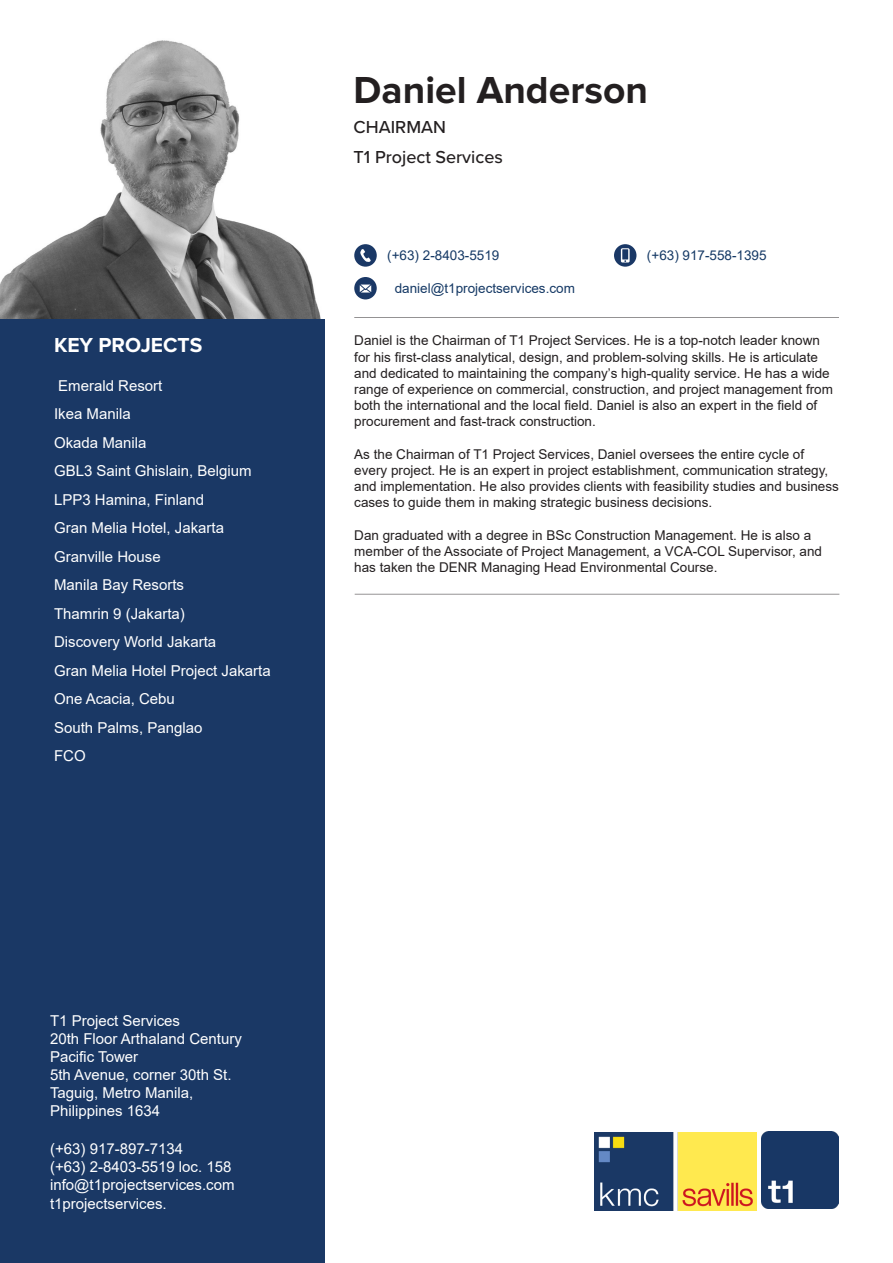
<style>
.page{position:relative;width:893px;height:1263px;background:#fff}
.page>*{position:absolute;margin:0;border:0;box-sizing:border-box;transform-origin:0 0}
.t1{font:700 39px "Proxima Nova";color:#231f20}
.t2{font:700 21px "Proxima Nova";color:#fff}
.t3{font:500 18px "Proxima Nova";color:#231f20}
.t4{font:15px/18px "Arial";color:#fff}
.t5{font:13.5px/16.2px "Arial";color:#231f20}
.t6{font:13.5px "Arial";color:#153965}
</style>
<div class="page">
<div style="left:0;top:317px;width:325px;height:946px;background:#1a3865"></div>
<hr style="left:354px;top:317px;width:485px;height:1px;background:#231f20">
<hr style="left:355px;top:594px;width:484px;height:1px;background:#231f20">
<img style="left:594px;top:1133px;width:162px;height:77px">
<svg style="left:354px;top:277px;width:23px;height:22px"></svg>
<svg style="left:614px;top:244px;width:22px;height:23px"></svg>
<img style="left:0;top:40px;width:325px;height:278px">
<svg style="left:354px;top:244px;width:23px;height:23px"></svg>
<div style="left:762px;top:1132px;width:77px;height:77px;background:#183765"></div>
<p class="t2" style="left:54px;top:333px;width:150px">KEY PROJECTS</p>
<p class="t4" style="left:58px;top:377px;width:106px">Emerald Resort</p>
<p class="t4" style="left:54px;top:405px;width:78px">Ikea Manila</p>
<p class="t4" style="left:54px;top:434px;width:94px">Okada Manila</p>
<p class="t4" style="left:54px;top:462px;width:199px">GBL3 Saint Ghislain, Belgium</p>
<p class="t4" style="left:54px;top:491px;width:152px">LPP3 Hamina, Finland</p>
<p class="t4" style="left:54px;top:519px;width:172px">Gran Melia Hotel, Jakarta</p>
<p class="t4" style="left:54px;top:548px;width:108px">Granville House</p>
<p class="t4" style="left:54px;top:576px;width:132px">Manila Bay Resorts</p>
<p class="t4" style="left:54px;top:605px;width:132px">Thamrin 9 (Jakarta)</p>
<p class="t4" style="left:54px;top:633px;width:164px">Discovery World Jakarta</p>
<p class="t4" style="left:54px;top:662px;width:218px">Gran Melia Hotel Project Jakarta</p>
<p class="t4" style="left:54px;top:690px;width:122px">One Acacia, Cebu</p>
<p class="t4" style="left:54px;top:719px;width:150px">South Palms, Panglao</p>
<p class="t4" style="left:54px;top:747px;width:33px">FCO</p>
<p class="t1" style="left:354px;top:67px;width:296px">Daniel Anderson</p>
<p class="t3" style="left:354px;top:114px;width:94px">CHAIRMAN</p>
<p class="t3" style="left:354px;top:143px;width:151px">T1 Project Services</p>
<p class="t6" style="left:387px;top:246px;width:114px">(+63) 2-8403-5519</p>
<p class="t6" style="left:647px;top:246px;width:121px">(+63) 917-558-1395</p>
<p class="t6" style="left:395px;top:279px;width:182px">daniel@t1projectservices.com</p>
<p class="t5" style="left:354px;top:332px;width:480px">Daniel is the Chairman of T1 Project Services. He is a top-notch leader known for his first-class analytical, design, and problem-solving skills. He is articulate and dedicated to maintaining the company’s high-quality service. He has a wide range of experience on commercial, construction, and project management from both the international and the local field. Daniel is also an expert in the field of procurement and fast-track construction.</p>
<p class="t5" style="left:354px;top:446px;width:486px">As the Chairman of T1 Project Services, Daniel oversees the entire cycle of every project. He is an expert in project establishment, communication strategy, and implementation. He also provides clients with feasibility studies and business cases to guide them in making strategic business decisions.</p>
<p class="t5" style="left:354px;top:527px;width:469px">Dan graduated with a degree in BSc Construction Management. He is also a member of the Associate of Project Management, a VCA-COL Supervisor, and has taken the DENR Managing Head Environmental Course.</p>
<p class="t4" style="left:50px;top:1012px;width:132px">T1 Project Services</p>
<p class="t4" style="left:50px;top:1030px;width:193px">20th Floor Arthaland Century<br>Pacific Tower</p>
<p class="t4" style="left:50px;top:1066px;width:183px">5th Avenue, corner 30th St.</p>
<p class="t4" style="left:50px;top:1084px;width:145px">Taguig, Metro Manila,</p>
<p class="t4" style="left:50px;top:1102px;width:112px">Philippines 1634</p>
<p class="t4" style="left:50px;top:1139px;width:134px">(+63) 917-897-7134</p>
<p class="t4" style="left:50px;top:1157px;width:183px">(+63) 2-8403-5519 loc. 158</p>
<p class="t4" style="left:50px;top:1176px;width:186px">info@t1projectservices.com</p>
<p class="t4" style="left:50px;top:1194px;width:118px">t1projectservices.</p>
</div>
